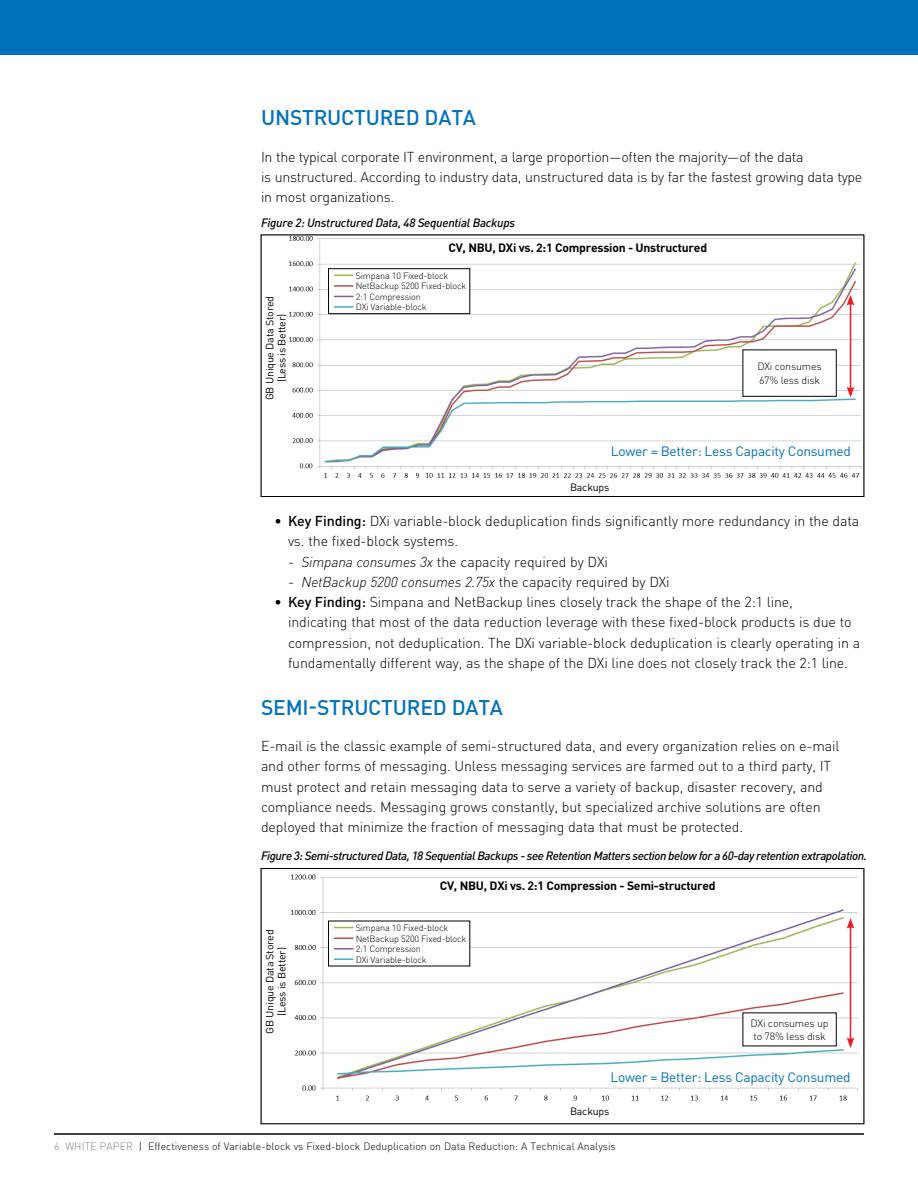
<style>
.page{position:relative;width:918px;height:1188px;background:#fff}
.page>*{position:absolute;margin:0;border:0;box-sizing:border-box;transform-origin:0 0}
.Paragraph{font:500 21px "DIN Pro";letter-spacing:-.01em;color:#0072bc}
.Paragraph-2{font:300 14.25px/20.2px "DIN Pro";letter-spacing:-.01em;color:#000}
.t1{font:italic 300 14.25px "DIN Pro";letter-spacing:-.01em;color:#000}
.t2{font:13.5px "DIN Pro";letter-spacing:-.02em;color:#0072bc}
.t3{font:italic 500 12px "DIN Pro";letter-spacing:-.04em;color:#000}
.t4{font:700 12px "DIN Pro";letter-spacing:-.02em;color:#000}
.t5{font:italic 500 12px "DIN Pro";letter-spacing:-.02em;color:#000}
.t6{font:300 10.5px "DIN Pro";color:#000}
.t7{font:10.5px/12px "DIN Pro";letter-spacing:-.02em;color:#000;text-align:center}
.t8{font:300 10.5px/13.5px "DIN Pro";letter-spacing:-.02em;color:#000}
.t9{font:300 9px "DIN Pro";letter-spacing:-.02em;color:#000}
.s1{font-weight:500}
.s2{font-style:italic}
.s3{font-style:normal}
.s4{color:#808285}
</style>
<div class="page">
<hr style="left:54px;top:1133px;width:810px;height:2px;background:#000">
<div style="left:0;top:0;width:918px;height:55px;background:#0072bc"></div>
<img style="left:289px;top:237px;width:573px;height:241px">
<div style="left:261px;top:235px;width:603px;height:262px;border:1px solid #000"></div>
<div style="left:427px;top:243px;width:302px;height:16px;background:#fff"></div>
<div style="left:611px;top:446px;width:244px;height:13px;background:#fff"></div>
<div style="left:743px;top:350px;width:93px;height:46px;background:#fff"></div>
<div style="left:742px;top:350px;width:95px;height:47px;border:1px solid #000"></div>
<hr style="left:850px;top:303px;width:1px;height:86px;background:#ed1d24">
<svg style="left:847px;top:295px;width:7px;height:10px"></svg>
<svg style="left:847px;top:387px;width:7px;height:10px"></svg>
<img style="left:291px;top:874px;width:567px;height:227px">
<div style="left:261px;top:868px;width:603px;height:256px;border:1px solid #000"></div>
<div style="left:390px;top:881px;width:375px;height:16px;background:#fff"></div>
<div style="left:610px;top:1072px;width:248px;height:13px;background:#fff"></div>
<div style="left:743px;top:1013px;width:93px;height:33px;background:#fff"></div>
<hr style="left:850px;top:926px;width:1px;height:114px;background:#ed1d24">
<svg style="left:847px;top:918px;width:7px;height:11px"></svg>
<svg style="left:847px;top:1038px;width:7px;height:10px"></svg>
<div style="left:329px;top:269px;width:141px;height:45px;background:#fff"></div>
<div style="left:328px;top:268px;width:142px;height:46px;border:1px solid #000"></div>
<svg style="left:335px;top:274px;width:18px;height:2px"></svg>
<svg style="left:335px;top:285px;width:18px;height:2px"></svg>
<svg style="left:335px;top:296px;width:18px;height:1px"></svg>
<svg style="left:335px;top:306px;width:18px;height:2px"></svg>
<div style="left:329px;top:921px;width:141px;height:45px;background:#fff"></div>
<svg style="left:335px;top:927px;width:18px;height:1px"></svg>
<svg style="left:335px;top:938px;width:18px;height:1px"></svg>
<svg style="left:335px;top:948px;width:18px;height:2px"></svg>
<svg style="left:335px;top:958px;width:18px;height:2px"></svg>
<p class="Paragraph" style="left:261px;top:101px;width:216px">UNSTRUCTURED DATA</p>
<p class="Paragraph-2" style="left:261px;top:145px;width:603px">In the typical corporate IT environment, a large proportion—often the majority—of the data<br>is unstructured. According to industry data, unstructured data is by far the fastest growing data type in most organizations.</p>
<p class="t5" style="left:261px;top:213px;width:256px">Figure 2: Unstructured Data, 48 Sequential Backups</p>
<p class="t7" style="left:263px;top:400px;width:106px;rotate:-90deg">GB Unique Data Stored (Less is Better)</p>
<p class="t4" style="left:448px;top:238px;width:260px">CV, NBU, DXi vs. 2:1 Compression - Unstructured</p>
<p class="t9" style="left:356px;top:269px;width:94px">Simpana 10 Fixed-block</p>
<p class="t9" style="left:356px;top:279px;width:112px">NetBackup 5200 Fixed-block</p>
<p class="t9" style="left:356px;top:290px;width:67px">2:1 Compression</p>
<p class="t9" style="left:356px;top:300px;width:72px">DXi Variable-block</p>
<p class="t8" style="left:757px;top:359px;width:66px">DXi consumes<br>67% less disk</p>
<p class="t2" style="left:611px;top:440px;width:242px">Lower = Better: Less Capacity Consumed</p>
<p class="t7" style="left:570px;top:480px;width:41px">Backups</p>
<p class="Paragraph-2" style="left:288px;top:510px;width:573px;text-indent:-14px"><span class="s1">• Key Finding:</span> DXi variable-block deduplication finds significantly more redundancy in the data vs. the fixed-block systems.</p>
<p class="Paragraph-2" style="left:288px;top:550px;width:322px">- <span class="s2">Simpana consumes 3x</span> the capacity required by DXi</p>
<p class="t1" style="left:288px;top:571px;width:383px"><span class="s3">-</span> NetBackup 5200 consumes 2.75x <span class="s3">the capacity required by DXi</span></p>
<p class="Paragraph-2" style="left:288px;top:591px;width:574px;text-indent:-14px"><span class="s1">• Key Finding:</span> Simpana and NetBackup lines closely track the shape of the 2:1 line,<br>indicating that most of the data reduction leverage with these fixed-block products is due to compression, not deduplication. The DXi variable-block deduplication is clearly operating in a fundamentally different way, as the shape of the DXi line does not closely track the 2:1 line.</p>
<p class="Paragraph" style="left:261px;top:690px;width:243px">SEMI-STRUCTURED DATA</p>
<p class="Paragraph-2" style="left:261px;top:735px;width:580px">E-mail is the classic example of semi-structured data, and every organization relies on e-mail and other forms of messaging. Unless messaging services are farmed out to a third party, IT must protect and retain messaging data to serve a variety of backup, disaster recovery, and compliance needs. Messaging grows constantly, but specialized archive solutions are often deployed that minimize the fraction of messaging data that must be protected.</p>
<p class="t3" style="left:261px;top:846px;width:607px">Figure 3: Semi-structured Data, 18 Sequential Backups - see Retention Matters section below for a 60-day retention extrapolation.</p>
<p class="t7" style="left:263px;top:1034px;width:106px;rotate:-90deg">GB Unique Data Stored (Less is Better)</p>
<p class="t4" style="left:440px;top:876px;width:278px">CV, NBU, DXi vs. 2:1 Compression - Semi-structured</p>
<p class="t9" style="left:356px;top:921px;width:94px">Simpana 10 Fixed-block</p>
<p class="t9" style="left:356px;top:932px;width:112px">NetBackup 5200 Fixed-block</p>
<p class="t9" style="left:356px;top:942px;width:67px">2:1 Compression</p>
<p class="t9" style="left:356px;top:953px;width:72px">DXi Variable-block</p>
<p class="t8" style="left:751px;top:1015px;width:79px">DXi consumes up to 78% less disk</p>
<p class="t2" style="left:610px;top:1066px;width:242px">Lower = Better: Less Capacity Consumed</p>
<p class="t7" style="left:570px;top:1104px;width:41px">Backups</p>
<p class="t6" style="left:54px;top:1138px;width:563px"><span class="s4">6 WHITE PAPER</span> | Effectiveness of Variable-block vs Fixed-block Deduplication on Data Reduction: A Technical Analysis</p>
</div>
